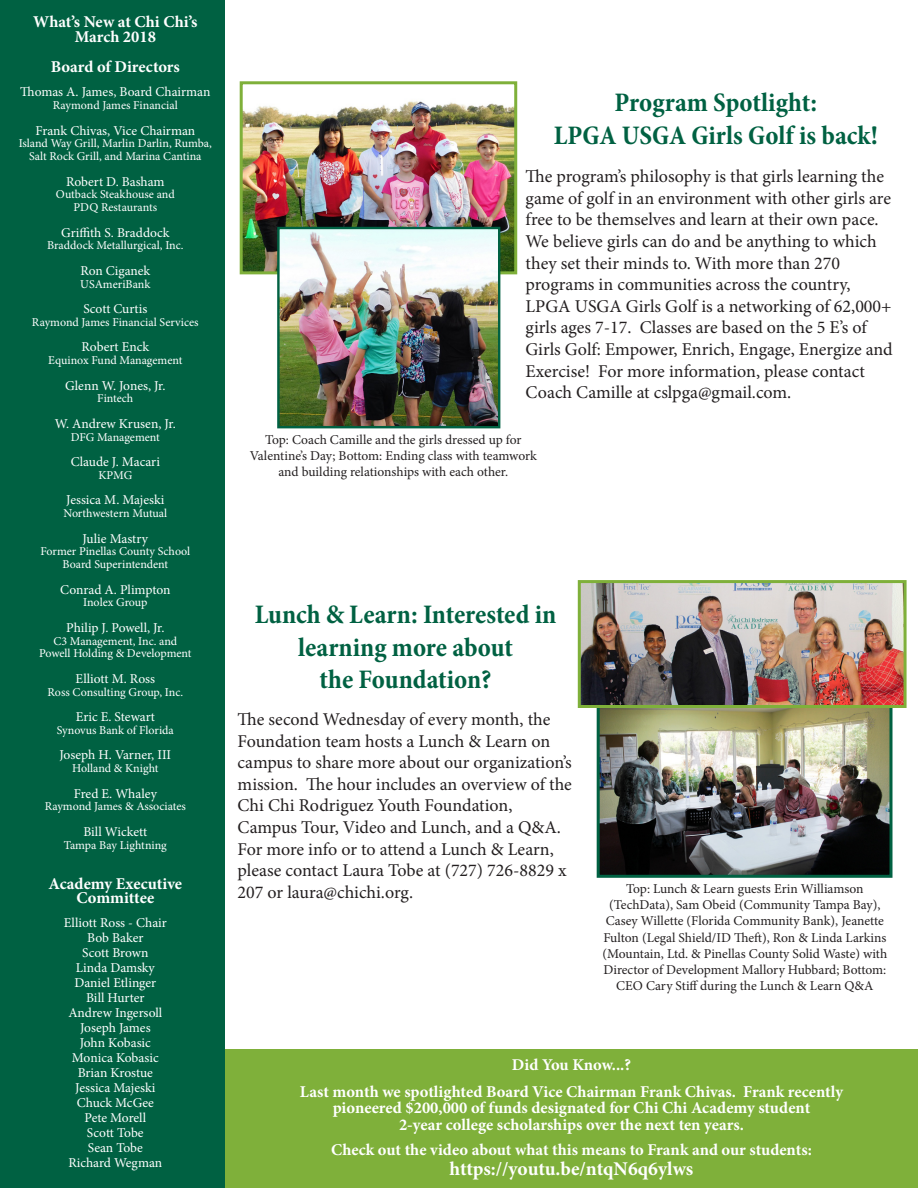
<style>
.page{position:relative;width:918px;height:1188px;background:#fff}
.page>*{position:absolute;margin:0;border:0;box-sizing:border-box;transform-origin:0 0}
.t1{font:700 condensed 27px/32.4px "Minion Pro";color:#006142;text-align:center}
.t2{font:700 19.5px "Minion Pro";letter-spacing:-.005em;color:#fff}
.t3{font:18px/21.6px "Minion Pro";color:#231f20}
.t4{font:700 16.5px "Minion Pro";color:#fff}
.t5{font:13.5px "Minion Pro";color:#fff}
.t6{font:13.5px/16.2px "Minion Pro";color:#231f20;text-align:center}
.t7{font:12px "Minion Pro";letter-spacing:-.005em;color:#fff}
</style>
<div class="page">
<div style="left:184px;top:1049px;width:734px;height:139px;background:#7fb03a"></div>
<div style="left:0;top:0;width:225px;height:1188px;background:#006142"></div>
<img style="left:244px;top:101px;width:269px;height:169px">
<div style="left:240px;top:81px;width:277px;height:193px;border:3px solid #7fb03a"></div>
<img style="left:280px;top:230px;width:217px;height:195px">
<div style="left:277px;top:227px;width:223px;height:201px;border:2px solid #006142"></div>
<img style="left:601px;top:708px;width:287px;height:166px">
<div style="left:597px;top:656px;width:295px;height:222px;border:3px solid #006142"></div>
<img style="left:582px;top:584px;width:321px;height:120px">
<div style="left:578px;top:580px;width:329px;height:128px;border:3px solid #7fb03a"></div>
<p class="t4" style="left:33px;top:10px;width:166px">What’s New at Chi Chi’s</p>
<p class="t4" style="left:75px;top:25px;width:83px">March 2018</p>
<p class="t4" style="left:51px;top:55px;width:131px">Board of Directors</p>
<p class="t5" style="left:20px;top:83px;width:192px">Thomas A. James, Board Chairman</p>
<p class="t7" style="left:53px;top:97px;width:126px">Raymond James Financial</p>
<p class="t5" style="left:35px;top:121px;width:161px">Frank Chivas, Vice Chairman</p>
<p class="t7" style="left:19px;top:135px;width:195px">Island Way Grill, Marlin Darlin, Rumba,</p>
<p class="t7" style="left:29px;top:148px;width:174px">Salt Rock Grill, and Marina Cantina</p>
<p class="t5" style="left:66px;top:172px;width:100px">Robert D. Basham</p>
<p class="t7" style="left:56px;top:186px;width:120px">Outback Steakhouse and</p>
<p class="t7" style="left:74px;top:199px;width:85px">PDQ Restaurants</p>
<p class="t5" style="left:61px;top:223px;width:110px">Griffith S. Braddock</p>
<p class="t7" style="left:47px;top:237px;width:138px">Braddock Metallurgical, Inc.</p>
<p class="t5" style="left:80px;top:261px;width:72px">Ron Ciganek</p>
<p class="t7" style="left:80px;top:276px;width:72px">USAmeriBank</p>
<p class="t5" style="left:83px;top:300px;width:66px">Scott Curtis</p>
<p class="t7" style="left:32px;top:314px;width:168px">Raymond James Financial Services</p>
<p class="t5" style="left:82px;top:338px;width:69px">Robert Enck</p>
<p class="t7" style="left:48px;top:352px;width:136px">Equinox Fund Management</p>
<p class="t5" style="left:65px;top:376px;width:102px">Glenn W. Jones, Jr.</p>
<p class="t7" style="left:97px;top:390px;width:38px">Fintech</p>
<p class="t5" style="left:55px;top:414px;width:122px">W. Andrew Krusen, Jr.</p>
<p class="t7" style="left:71px;top:429px;width:91px">DFG Management</p>
<p class="t5" style="left:71px;top:453px;width:91px">Claude J. Macari</p>
<p class="t7" style="left:98px;top:467px;width:35px">KPMG</p>
<p class="t5" style="left:66px;top:491px;width:100px">Jessica M. Majeski</p>
<p class="t7" style="left:63px;top:505px;width:105px">Northwestern Mutual</p>
<p class="t5" style="left:83px;top:529px;width:67px">Julie Mastry</p>
<p class="t7" style="left:40px;top:543px;width:151px">Former Pinellas County School</p>
<p class="t7" style="left:62px;top:556px;width:107px">Board Superintendent</p>
<p class="t5" style="left:60px;top:580px;width:112px">Conrad A. Plimpton</p>
<p class="t7" style="left:83px;top:594px;width:66px">Inolex Group</p>
<p class="t5" style="left:66px;top:618px;width:100px">Philip J. Powell, Jr.</p>
<p class="t7" style="left:53px;top:633px;width:125px">C3 Management, Inc. and</p>
<p class="t7" style="left:39px;top:645px;width:154px">Powell Holding &amp; Development</p>
<p class="t5" style="left:76px;top:669px;width:81px">Elliott M. Ross</p>
<p class="t7" style="left:47px;top:684px;width:137px">Ross Consulting Group, Inc.</p>
<p class="t5" style="left:76px;top:708px;width:81px">Eric E. Stewart</p>
<p class="t7" style="left:57px;top:722px;width:119px">Synovus Bank of Florida</p>
<p class="t5" style="left:59px;top:746px;width:113px">Joseph H. Varner, III</p>
<p class="t7" style="left:72px;top:760px;width:88px">Holland &amp; Knight</p>
<p class="t5" style="left:74px;top:784px;width:85px">Fred E. Whaley</p>
<p class="t7" style="left:45px;top:798px;width:143px">Raymond James &amp; Associates</p>
<p class="t5" style="left:83px;top:822px;width:65px">Bill Wickett</p>
<p class="t7" style="left:64px;top:837px;width:105px">Tampa Bay Lightning</p>
<p class="t4" style="left:49px;top:872px;width:135px">Academy Executive</p>
<p class="t4" style="left:76px;top:886px;width:79px">Committee</p>
<p class="t5" style="left:64px;top:913px;width:104px">Elliott Ross - Chair</p>
<p class="t5" style="left:87px;top:928px;width:58px">Bob Baker</p>
<p class="t5" style="left:82px;top:943px;width:68px">Scott Brown</p>
<p class="t5" style="left:76px;top:958px;width:80px">Linda Damsky</p>
<p class="t5" style="left:74px;top:973px;width:83px">Daniel Etlinger</p>
<p class="t5" style="left:86px;top:988px;width:60px">Bill Hurter</p>
<p class="t5" style="left:68px;top:1003px;width:96px">Andrew Ingersoll</p>
<p class="t5" style="left:80px;top:1018px;width:72px">Joseph James</p>
<p class="t5" style="left:80px;top:1033px;width:73px">John Kobasic</p>
<p class="t5" style="left:72px;top:1048px;width:88px">Monica Kobasic</p>
<p class="t5" style="left:78px;top:1063px;width:77px">Brian Krostue</p>
<p class="t5" style="left:75px;top:1078px;width:82px">Jessica Majeski</p>
<p class="t5" style="left:77px;top:1093px;width:79px">Chuck McGee</p>
<p class="t5" style="left:85px;top:1108px;width:63px">Pete Morell</p>
<p class="t5" style="left:87px;top:1123px;width:58px">Scott Tobe</p>
<p class="t5" style="left:88px;top:1138px;width:57px">Sean Tobe</p>
<p class="t5" style="left:68px;top:1153px;width:95px">Richard Wegman</p>
<p class="t1" style="left:614px;top:86px;width:204px">Program Spotlight:</p>
<p class="t1" style="left:554px;top:119px;width:326px">LPGA USGA Girls Golf is back!</p>
<p class="t3" style="left:526px;top:166px;width:367px">The program’s philosophy is that girls learning the game of golf in an environment with other girls are free to be themselves and learn at their own pace.<br>We believe girls can do and be anything to which they set their minds to. With more than 270</p>
<p class="t3" style="left:526px;top:274px;width:369px">programs in communities across the country, LPGA USGA Girls Golf is a networking of 62,000+ girls ages 7-17. Classes are based on the 5 E’s of Girls Golf: Empower, Enrich, Engage, Energize and Exercise! For more information, please contact Coach Camille at cslpga@gmail.com.</p>
<p class="t6" style="left:265px;top:431px;width:258px">Top: Coach Camille and the girls dressed up for</p>
<p class="t6" style="left:250px;top:447px;width:289px">Valentine’s Day; Bottom: Ending class with teamwork and building relationships with each other.</p>
<p class="t1" style="left:255px;top:598px;width:303px">Lunch &amp; Learn: Interested in learning more about</p>
<p class="t1" style="left:320px;top:663px;width:173px">the Foundation?</p>
<p class="t3" style="left:238px;top:709px;width:336px">The second Wednesday of every month, the Foundation team hosts a Lunch &amp; Learn on campus to share more about our organization’s mission. The hour includes an overview of the Chi Chi Rodriguez Youth Foundation,</p>
<p class="t3" style="left:238px;top:817px;width:331px">Campus Tour, Video and Lunch, and a Q&amp;A.<br>For more info or to attend a Lunch &amp; Learn, please contact Laura Tobe at (727) 726-8829 x 207 or laura@chichi.org.</p>
<p class="t6" style="left:626px;top:881px;width:239px">Top: Lunch &amp; Learn guests Erin Williamson</p>
<p class="t6" style="left:603px;top:897px;width:286px">(TechData), Sam Obeid (Community Tampa Bay), Casey Willette (Florida Community Bank), Jeanette Fulton (Legal Shield/ID Theft), Ron &amp; Linda Larkins (Mountain, Ltd. &amp; Pinellas County Solid Waste) with Director of Development Mallory Hubbard; Bottom:<br>CEO Cary Stiff during the Lunch &amp; Learn Q&amp;A</p>
<p class="t4" style="left:512px;top:1053px;width:121px">Did You Know...?</p>
<p class="t4" style="left:300px;top:1080px;width:545px">Last month we spotlighted Board Vice Chairman Frank Chivas. Frank recently</p>
<p class="t4" style="left:333px;top:1096px;width:479px">pioneered $200,000 of funds designated for Chi Chi Academy student</p>
<p class="t4" style="left:399px;top:1113px;width:346px">2-year college scholarships over the next ten years.</p>
<p class="t4" style="left:331px;top:1138px;width:482px">Check out the video about what this means to Frank and our students:</p>
<p class="t2" style="left:450px;top:1155px;width:245px">https://youtu.be/ntqN6q6ylws</p>
</div>
